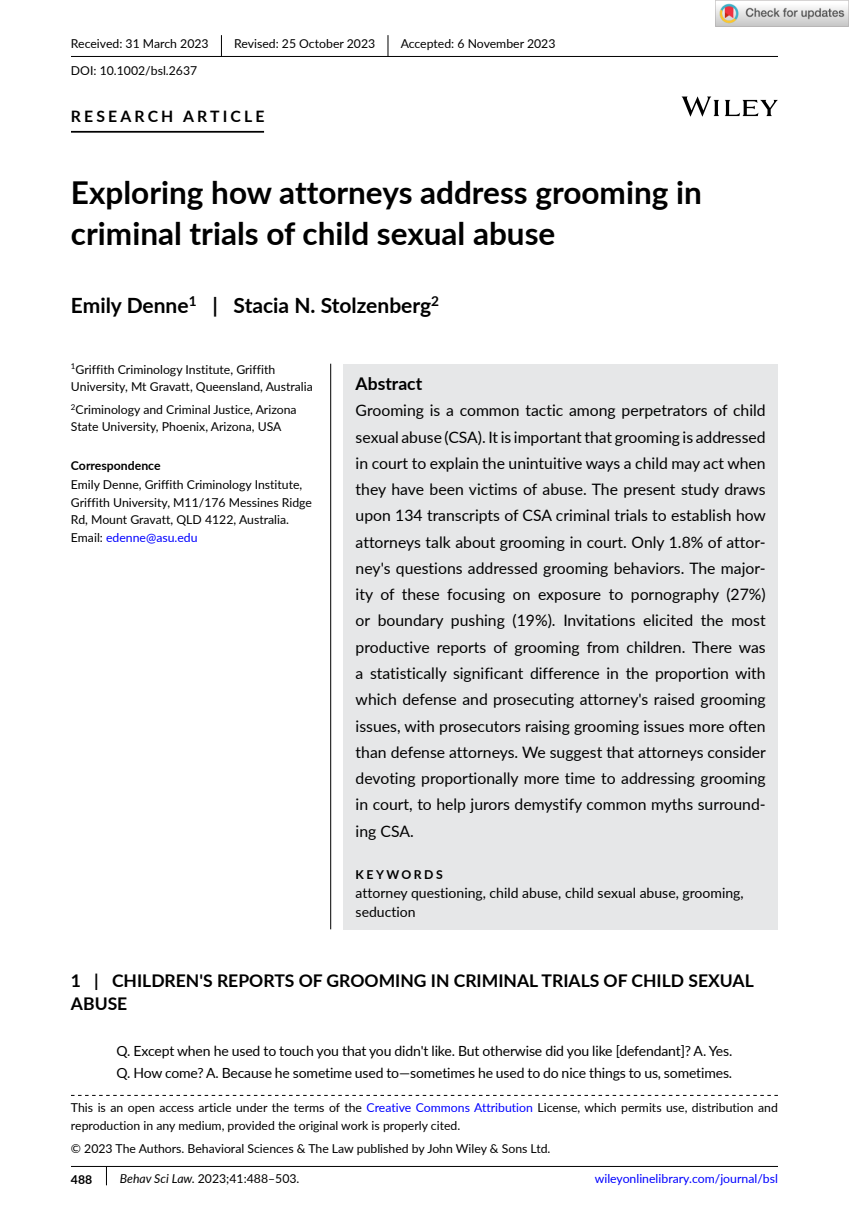
<style>
.page{position:relative;width:849px;height:1221px;background:#fff}
.page>*{position:absolute;margin:0;border:0;box-sizing:border-box;transform-origin:0 0}
.t1{font:700 31.5px/40.2px "Lato";color:#000}
.t2{font:700 21px "Lato";color:#000}
.t3{font:700 17.5px/22.8px "Lato";color:#000}
.t4{font:15.75px/26.2px "Lato";color:#000;text-align:justify}
.t5{font:700 15.75px "Lato";letter-spacing:.2em;color:#000}
.t6{font:14px/19.2px "Lato";letter-spacing:-.01em;color:#000}
.t7{font:12.25px/17.5px "Lato";color:#000}
.t8{font:12.25px "Lato";color:#00f}
.t9{font:700 12.25px "Lato";color:#000}
.t10{font:700 12.25px "Lato";letter-spacing:.2em;color:#000}
.s1{color:#00f}
.s2{font-style:italic}
</style>
<div class="page">
<svg style="left:106px;top:1166px;width:1px;height:19px"></svg>
<div style="left:343px;top:363px;width:434px;height:566px;background:#e6e7e8"></div>
<hr style="left:71px;top:56px;width:706px;height:1px;background:#000">
<hr style="left:71px;top:131px;width:193px;height:2px;background:#000">
<svg style="left:221px;top:35px;width:1px;height:21px"></svg>
<svg style="left:387px;top:35px;width:1px;height:21px"></svg>
<hr style="left:71px;top:1165px;width:706px;height:1px;background:#000">
<svg style="left:71px;top:1094px;width:706px;height:1px"></svg>
<svg style="left:681px;top:96px;width:96px;height:21px"></svg>
<hr style="left:330px;top:363px;width:1px;height:566px;background:#000">
<img style="left:715px;top:0;width:133px;height:26px">
<p class="t7" style="left:71px;top:35px;width:139px">Received: 31 March 2023</p>
<p class="t7" style="left:234px;top:35px;width:143px">Revised: 25 October 2023</p>
<p class="t7" style="left:400px;top:35px;width:156px">Accepted: 6 November 2023</p>
<p class="t7" style="left:71px;top:61px;width:128px">DOI: 10.1002/bsl.2637</p>
<p class="t5" style="left:71px;top:105px;width:195px">RESEARCH ARTICLE</p>
<h1 class="t1" style="left:71px;top:171px;width:632px">Exploring how attorneys address grooming in criminal trials of child sexual abuse</h1>
<h2 class="t2" style="left:71px;top:290px;width:369px">Emily Denne<sup>1</sup> | Stacia N. Stolzenberg<sup>2</sup></h2>
<p class="t7" style="left:71px;top:360px;width:243px"><sup>1</sup>Griffith Criminology Institute, Griffith<br>University, Mt Gravatt, Queensland, Australia</p>
<p class="t7" style="left:71px;top:400px;width:227px"><sup>2</sup>Criminology and Criminal Justice, Arizona<br>State University, Phoenix, Arizona, USA</p>
<p class="t9" style="left:71px;top:456px;width:91px">Correspondence</p>
<p class="t7" style="left:71px;top:475px;width:242px">Emily Denne, Griffith Criminology Institute, Griffith University, M11/176 Messines Ridge Rd, Mount Gravatt, QLD 4122, Australia.<br>Email: <span class="s1">edenne@asu.edu</span></p>
<p class="t3" style="left:355px;top:371px;width:68px">Abstract</p>
<p class="t4" style="left:355px;top:397px;width:412px">Grooming is a common tactic among perpetrators of child sexual abuse (CSA). It is important that grooming is addressed in court to explain the unintuitive ways a child may act when they have been victims of abuse. The present study draws upon 134 transcripts of CSA criminal trials to establish how attorneys talk about grooming in court. Only 1.8% of attor&shy;ney's questions addressed grooming behaviors. The major&shy;ity of these focusing on exposure to pornography (27%) or boundary pushing (19%). Invitations elicited the most productive reports of grooming from children. There was a statistically significant difference in the proportion with which defense and prosecuting attorney's raised grooming issues, with prosecutors raising grooming issues more often than defense attorneys. We suggest that attorneys consider devoting proportionally more time to addressing grooming in court, to help jurors demystify common myths surround&shy;ing CSA.</p>
<p class="t10" style="left:355px;top:865px;width:89px">KEYWORDS</p>
<p class="t6" style="left:355px;top:882px;width:389px">attorney questioning, child abuse, child sexual abuse, grooming, seduction</p>
<p class="t3" style="left:71px;top:968px;width:684px">1 | CHILDREN'S REPORTS OF GROOMING IN CRIMINAL TRIALS OF CHILD SEXUAL<br>ABUSE</p>
<p class="t6" style="left:116px;top:1038px;width:617px;line-height:22.8px">Q. Except when he used to touch you that you didn't like. But otherwise did you like [defendant]? A. Yes.<br>Q. How come? A. Because he sometime used to—sometimes he used to do nice things to us, sometimes.</p>
<p class="t7" style="left:71px;top:1098px;width:708px">This is an open access article under the terms of the <span class="s1">Creative Commons Attribution</span> License, which permits use, distribution and reproduction in any medium, provided the original work is properly cited.</p>
<p class="t7" style="left:71px;top:1138px;width:481px">© 2023 The Authors. Behavioral Sciences &amp; The Law published by John Wiley &amp; Sons Ltd.</p>
<p class="t9" style="left:71px;top:1169px;width:23px">488</p>
<p class="t7" style="left:120px;top:1169px;width:181px"><span class="s2">Behav Sci Law.</span> 2023;41:488–503.</p>
<p class="t8" style="left:594px;top:1170px;width:185px">wileyonlinelibrary.com/journal/bsl</p>
</div>
